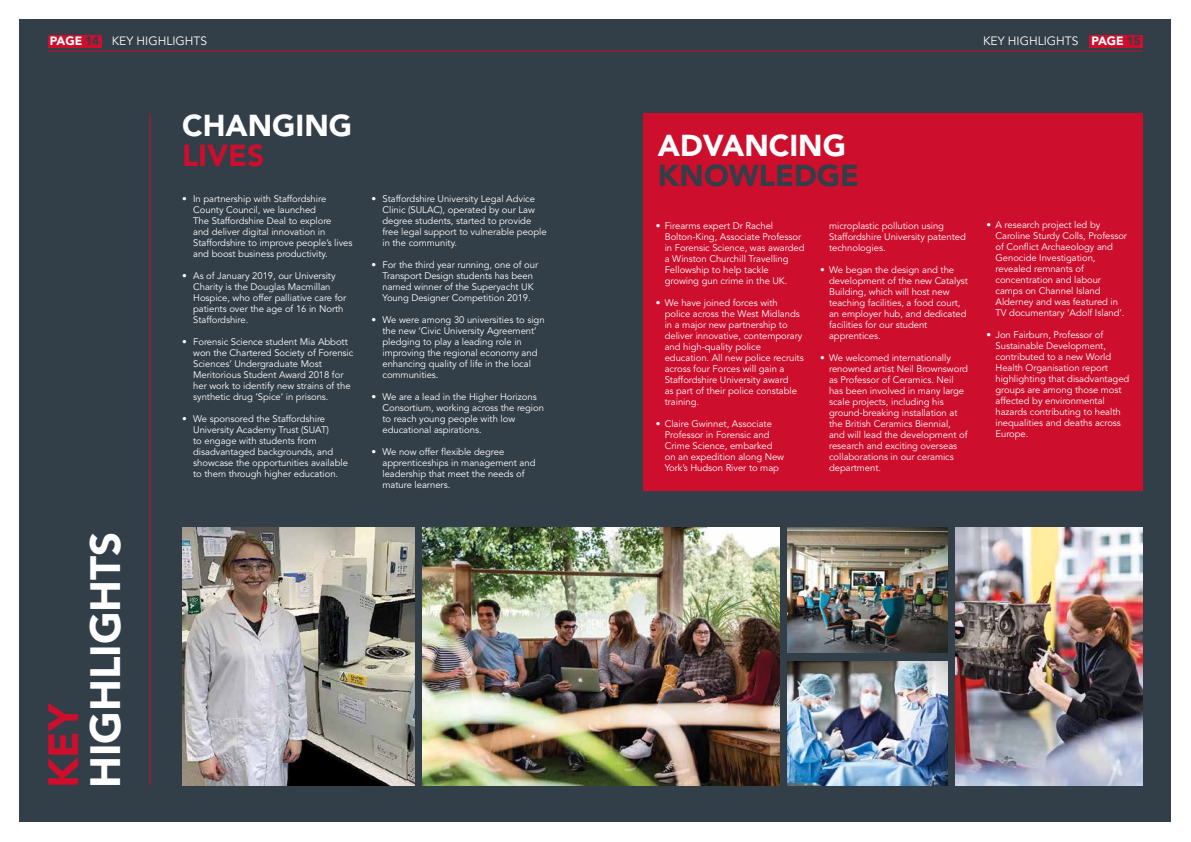
<style>
.page{position:relative;width:1191px;height:842px;background:#fff}
.page>*{position:absolute;margin:0;border:0;box-sizing:border-box;transform-origin:0 0}
.t1{font:900 42px "Avenir";color:#fff}
.t2{font:900 42px "Avenir";color:#ce0e2d}
.t3{font:900 30px "Avenir";color:#fff}
.t4{font:900 30px "Avenir";color:#323e48}
.t5{font:900 30px "Avenir";color:#ce0e2d}
.t6{font:12px "Avenir";color:#fff}
.t7{font:9.5px/11px "Avenir";letter-spacing:-.005em;color:#fff}
.s1{font-weight:900}
.s2{font-weight:900;color:#323e48}
</style>
<div class="page">
<div style="left:20px;top:20px;width:1151px;height:802px;background:#323e48"></div>
<hr style="left:595px;top:51px;width:547px;height:1px;background:#ce0e2d">
<div style="left:48px;top:35px;width:53px;height:12px;background:#ce0e2d"></div>
<div style="left:1089px;top:35px;width:53px;height:12px;background:#ce0e2d"></div>
<hr style="left:48px;top:51px;width:547px;height:1px;background:#ce0e2d">
<hr style="left:149px;top:113px;width:1px;height:672px;background:#ce0e2d">
<div style="left:643px;top:113px;width:499px;height:377px;background:#ce0e2d"></div>
<img style="left:422px;top:527px;width:357px;height:258px">
<img style="left:787px;top:527px;width:160px;height:125px">
<img style="left:787px;top:661px;width:160px;height:124px">
<img style="left:955px;top:527px;width:187px;height:258px">
<img style="left:182px;top:527px;width:232px;height:258px">
<p class="t6" style="left:50px;top:34px;width:159px"><span class="s1">PAGE</span> <span class="s2">14</span> KEY HIGHLIGHTS</p>
<p class="t6" style="left:983px;top:34px;width:159px">KEY HIGHLIGHTS <span class="s1">PAGE</span> <span class="s2">15</span></p>
<h1 class="t2" style="left:38px;top:788px;width:87px;rotate:-90deg">KEY</h1>
<h1 class="t1" style="left:80px;top:788px;width:258px;rotate:-90deg">HIGHLIGHTS</h1>
<h2 class="t3" style="left:182px;top:108px;width:172px">CHANGING</h2>
<h2 class="t5" style="left:182px;top:138px;width:84px">LIVES</h2>
<p class="t7" style="left:193px;top:194px;width:161px;text-indent:-11px">• In partnership with Staffordshire County Council, we launched<br>The Staffordshire Deal to explore<br>and deliver digital innovation in Staffordshire to improve people’s lives and boost business productivity.</p>
<p class="t7" style="left:193px;top:271px;width:155px;text-indent:-11px">• As of January 2019, our University<br>Charity is the Douglas Macmillan<br>Hospice, who offer palliative care for patients over the age of 16 in North<br>Staffordshire.</p>
<p class="t7" style="left:193px;top:337px;width:162px;text-indent:-11px">• Forensic Science student Mia Abbott won the Chartered Society of Forensic Sciences’ Undergraduate Most Meritorious Student Award 2018 for her work to identify new strains of the synthetic drug ‘Spice’ in prisons.</p>
<p class="t7" style="left:193px;top:414px;width:156px;text-indent:-11px">• We sponsored the Staffordshire University Academy Trust (SUAT)<br>to engage with students from disadvantaged backgrounds, and showcase the opportunities available to them through higher education.</p>
<p class="t7" style="left:382px;top:194px;width:166px;text-indent:-11px">• Staffordshire University Legal Advice Clinic (SULAC), operated by our Law degree students, started to provide free legal support to vulnerable people in the community.</p>
<p class="t7" style="left:382px;top:260px;width:157px;text-indent:-11px">• For the third year running, one of our Transport Design students has been named winner of the Superyacht UK Young Designer Competition 2019.</p>
<p class="t7" style="left:382px;top:315px;width:164px;text-indent:-11px">• We were among 30 universities to sign the new ‘Civic University Agreement’ pledging to play a leading role in improving the regional economy and enhancing quality of life in the local communities.</p>
<p class="t7" style="left:382px;top:392px;width:163px;text-indent:-11px">• We are a lead in the Higher Horizons<br>Consortium, working across the region to reach young people with low educational aspirations.</p>
<p class="t7" style="left:382px;top:447px;width:154px;text-indent:-11px">• We now offer flexible degree apprenticeships in management and leadership that meet the needs of mature learners.</p>
<h2 class="t3" style="left:658px;top:127px;width:190px">ADVANCING</h2>
<h2 class="t4" style="left:658px;top:157px;width:203px">KNOWLEDGE</h2>
<p class="t7" style="left:829px;top:220px;width:138px">microplastic pollution using<br>Staffordshire University patented technologies.</p>
<p class="t7" style="left:829px;top:264px;width:140px;text-indent:-9px">• We began the design and the development of the new Catalyst<br>Building, which will host new teaching facilities, a food court, an employer hub, and dedicated facilities for our student apprentices.</p>
<p class="t7" style="left:829px;top:352px;width:140px;text-indent:-9px">• We welcomed internationally renowned artist Neil Brownsword as Professor of Ceramics. Neil has been involved in many large scale projects, including his ground-breaking installation at the British Ceramics Biennial, and will lead the development of research and exciting overseas collaborations in our ceramics department.</p>
<p class="t7" style="left:665px;top:220px;width:141px;text-indent:-9px">• Firearms expert Dr Rachel<br>Bolton-King, Associate Professor in Forensic Science, was awarded a Winston Churchill Travelling<br>Fellowship to help tackle growing gun crime in the UK.</p>
<p class="t7" style="left:665px;top:297px;width:140px;text-indent:-9px">• We have joined forces with police across the West Midlands in a major new partnership to deliver innovative, contemporary and high-quality police education. All new police recruits across four Forces will gain a<br>Staffordshire University award<br>as part of their police constable training.</p>
<p class="t7" style="left:665px;top:418px;width:121px;text-indent:-9px">• Claire Gwinnet, Associate<br>Professor in Forensic and<br>Crime Science, embarked on an expedition along New<br>York’s Hudson River to map</p>
<p class="t7" style="left:995px;top:220px;width:133px;text-indent:-9px">• A research project led by<br>Caroline Sturdy Colls, Professor of Conflict Archaeology and<br>Genocide Investigation, revealed remnants of concentration and labour camps on Channel Island<br>Alderney and was featured in<br>TV documentary ‘Adolf Island’.</p>
<p class="t7" style="left:995px;top:330px;width:135px;text-indent:-9px">• Jon Fairburn, Professor of<br>Sustainable Development, contributed to a new World<br>Health Organisation report highlighting that disadvantaged groups are among those most affected by environmental hazards contributing to health inequalities and deaths across<br>Europe.</p>
</div>
